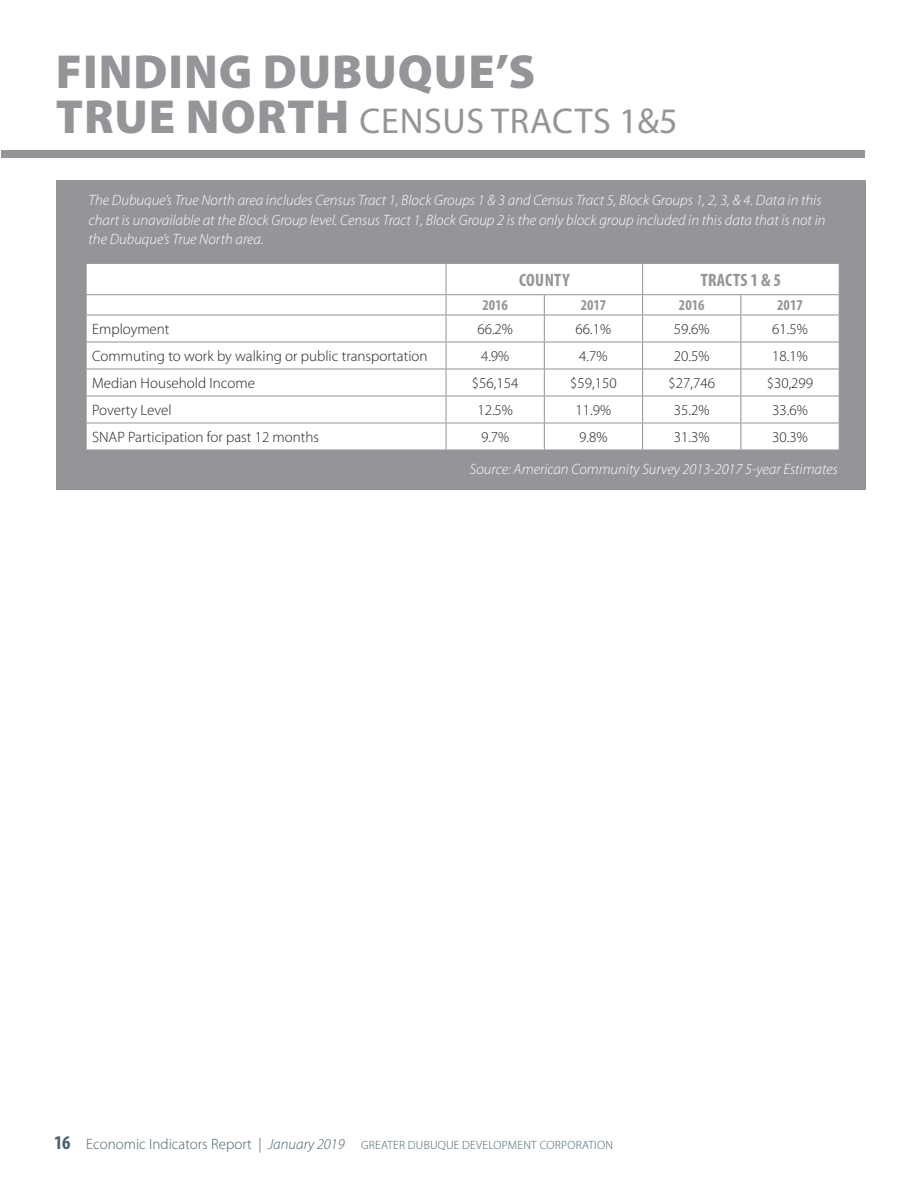
<style>
.page{position:relative;width:918px;height:1188px;background:#fff}
.page>*{position:absolute;margin:0;border:0;box-sizing:border-box;transform-origin:0 0}
.t1{font:900 48px "Myriad Pro";letter-spacing:.02em;color:#939598}
.t2{font:36px "Myriad Pro";letter-spacing:.02em;color:#939598}
.t3{font:700 condensed 18px "Myriad Pro";letter-spacing:.02em;color:#939598}
.t4{font:italic 300 15px/19.5px "Myriad Pro";color:#fff}
.t5{font:300 15px "Myriad Pro";color:#231f20}
.t6{font:700 condensed 15px "Myriad Pro";color:#939598}
.t7{font:300 12px "Myriad Pro";letter-spacing:.02em;color:#485f6e}
.s1{font-weight:900;font-size:48px}
.s2{font-weight:700;font-stretch:condensed;font-size:19.5px}
.s3{font-size:15px}
.s4{font-style:italic;font-size:15px}
</style>
<div class="page">
<div style="left:2px;top:150px;width:864px;height:8px;background:#939598"></div>
<div style="left:56px;top:180px;width:810px;height:310px;background:#939598"></div>
<div style="left:87px;top:264px;width:752px;height:186px;background:#fff"></div>
<hr style="left:446px;top:264px;width:1px;height:30px;background:#939598">
<hr style="left:642px;top:264px;width:1px;height:30px;background:#939598">
<hr style="left:86px;top:294px;width:360px;height:1px;background:#939598">
<hr style="left:446px;top:294px;width:98px;height:1px;background:#939598">
<hr style="left:544px;top:294px;width:99px;height:1px;background:#939598">
<hr style="left:643px;top:294px;width:98px;height:1px;background:#939598">
<hr style="left:741px;top:294px;width:99px;height:1px;background:#939598">
<hr style="left:86px;top:315px;width:360px;height:1px;background:#939598">
<hr style="left:544px;top:315px;width:99px;height:1px;background:#939598">
<hr style="left:741px;top:315px;width:99px;height:1px;background:#939598">
<hr style="left:86px;top:342px;width:360px;height:1px;background:#939598">
<hr style="left:544px;top:342px;width:99px;height:1px;background:#939598">
<hr style="left:741px;top:342px;width:99px;height:1px;background:#939598">
<hr style="left:86px;top:369px;width:360px;height:1px;background:#939598">
<hr style="left:544px;top:369px;width:99px;height:1px;background:#939598">
<hr style="left:741px;top:369px;width:99px;height:1px;background:#939598">
<hr style="left:86px;top:396px;width:360px;height:1px;background:#939598">
<hr style="left:544px;top:396px;width:99px;height:1px;background:#939598">
<hr style="left:741px;top:396px;width:99px;height:1px;background:#939598">
<hr style="left:86px;top:423px;width:360px;height:1px;background:#939598">
<svg style="left:86px;top:295px;width:1px;height:155px"></svg>
<hr style="left:544px;top:423px;width:99px;height:1px;background:#939598">
<svg style="left:446px;top:295px;width:99px;height:155px;background:#f9f9f9"></svg>
<hr style="left:741px;top:423px;width:99px;height:1px;background:#939598">
<svg style="left:642px;top:295px;width:100px;height:155px;background:#f8f8f9"></svg>
<p class="t1" style="left:56px;top:40px;width:481px">FINDING DUBUQUE’S</p>
<p class="t2" style="left:56px;top:99px;width:623px"><span class="s1">TRUE NORTH</span> CENSUS TRACTS 1&amp;5</p>
<p class="t4" style="left:89px;top:190px;width:738px">The Dubuque’s True North area includes Census Tract 1, Block Groups 1 &amp; 3 and Census Tract 5, Block Groups 1, 2, 3, &amp; 4. Data in this chart is unavailable at the Block Group level. Census Tract 1, Block Group 2 is the only block group included in this data that is not in the Dubuque’s True North area.</p>
<p class="t3" style="left:519px;top:269px;width:52px">COUNTY</p>
<p class="t3" style="left:701px;top:269px;width:82px">TRACTS 1 &amp; 5</p>
<p class="t6" style="left:482px;top:296px;width:27px">2016</p>
<p class="t6" style="left:581px;top:296px;width:27px">2017</p>
<p class="t6" style="left:679px;top:296px;width:27px">2016</p>
<p class="t6" style="left:777px;top:296px;width:27px">2017</p>
<p class="t5" style="left:92px;top:320px;width:79px">Employment</p>
<p class="t5" style="left:477px;top:320px;width:37px">66.2%</p>
<p class="t5" style="left:576px;top:320px;width:37px">66.1%</p>
<p class="t5" style="left:674px;top:320px;width:37px">59.6%</p>
<p class="t5" style="left:772px;top:320px;width:37px">61.5%</p>
<p class="t5" style="left:92px;top:347px;width:337px">Commuting to work by walking or public transportation</p>
<p class="t5" style="left:481px;top:347px;width:30px">4.9%</p>
<p class="t5" style="left:579px;top:347px;width:30px">4.7%</p>
<p class="t5" style="left:674px;top:347px;width:37px">20.5%</p>
<p class="t5" style="left:772px;top:347px;width:37px">18.1%</p>
<p class="t5" style="left:92px;top:374px;width:165px">Median Household Income</p>
<p class="t5" style="left:472px;top:374px;width:48px">$56,154</p>
<p class="t5" style="left:570px;top:374px;width:48px">$59,150</p>
<p class="t5" style="left:668px;top:374px;width:48px">$27,746</p>
<p class="t5" style="left:767px;top:374px;width:48px">$30,299</p>
<p class="t5" style="left:92px;top:401px;width:81px">Poverty Level</p>
<p class="t5" style="left:477px;top:401px;width:37px">12.5%</p>
<p class="t5" style="left:576px;top:401px;width:37px">11.9%</p>
<p class="t5" style="left:674px;top:401px;width:37px">35.2%</p>
<p class="t5" style="left:772px;top:401px;width:37px">33.6%</p>
<p class="t5" style="left:92px;top:428px;width:229px">SNAP Participation for past 12 months</p>
<p class="t5" style="left:481px;top:428px;width:30px">9.7%</p>
<p class="t5" style="left:579px;top:428px;width:30px">9.8%</p>
<p class="t5" style="left:674px;top:428px;width:37px">31.3%</p>
<p class="t5" style="left:772px;top:428px;width:37px">30.3%</p>
<p class="t4" style="left:470px;top:459px;width:370px">Source: American Community Survey 2013-2017 5-year Estimates</p>
<p class="t7" style="left:54px;top:1137px;width:561px"><span class="s2">16</span> <span class="s3">Economic Indicators Report |</span> <span class="s4">January 2019</span> GREATER DUBUQUE DEVELOPMENT CORPORATION</p>
</div>
